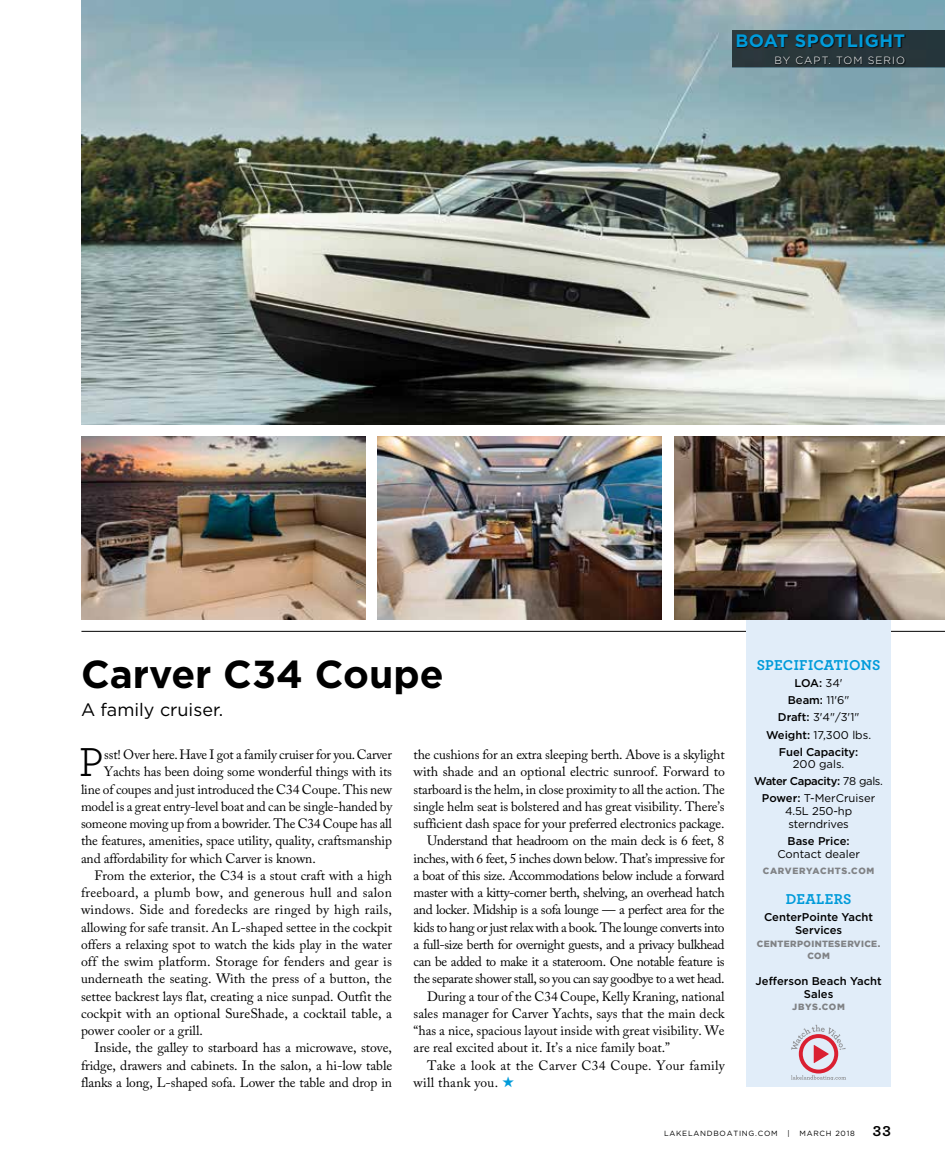
<style>
.page{position:relative;width:945px;height:1161px;background:#fff}
.page>*{position:absolute;margin:0;border:0;box-sizing:border-box;transform-origin:0 0}
.t1{font:42.3px "Archer";color:#000}
.t2{font:700 39px "Gotham";color:#000}
.t3{font:18px "Gotham";color:#000}
.t4{font:700 18px "Gotham";letter-spacing:.025em;color:#009bda}
.t5{font:700 15px "Archer";letter-spacing:.02em;color:#009bda}
.t6{font:13.5px "Adobe Caslon Pro";letter-spacing:-.01em;color:#000}
.t7{font:13.5px "Adobe Caslon Pro";letter-spacing:-.03em;color:#000}
.t8{font:13.5px "Adobe Caslon Pro";letter-spacing:.02em;color:#000}
.t9{font:500 11.25px/17.1px "Gotham";color:#000;text-align:center}
.t10{font:11.25px/17.1px "Gotham";color:#000;text-align:center}
.t11{font:300 10.5px "Gotham";letter-spacing:.1em;color:#fff}
.t12{font:900 9px/12.8px "Gotham";letter-spacing:.05em;color:#808285;text-align:center}
.t13{font:900 9px "Gotham";letter-spacing:.07em;color:#808285}
.t14{font:7.5px "Gotham";letter-spacing:.1em;color:#000}
.s1{color:#009bda}
.s2{font-weight:400}
.s3{font-weight:500}
.s4{font-family:"Archer";font-weight:700;font-size:15px}
</style>
<div class="page">
<hr style="left:81px;top:631px;width:864px;height:1px;background:#000">
<div style="left:746px;top:604px;width:145px;height:483px;background:#e1edf9"></div>
<img style="left:81px;top:0;width:864px;height:425px">
<img style="left:81px;top:436px;width:284px;height:184px">
<img style="left:674px;top:436px;width:271px;height:184px">
<img style="left:378px;top:436px;width:284px;height:184px">
<svg style="left:791px;top:1025px;width:55px;height:55px"></svg>
<div style="left:732px;top:31px;width:213px;height:36px;background:#25353b"></div>
<div style="left:737px;top:34px;width:169px;height:31px;background:#000;opacity:.75"></div>
<h3 class="t4" style="left:736px;top:30px;width:171px">BOAT SPOTLIGHT</h3>
<p class="t11" style="left:774px;top:54px;width:132px">BY CAPT. TOM SERIO</p>
<h2 class="t2" style="left:81px;top:651px;width:364px">Carver C34 Coupe</h2>
<h3 class="t3" style="left:81px;top:700px;width:144px">A family cruiser.</h3>
<h1 class="t1" style="left:79px;top:733px;width:26px">P</h1>
<p class="t6" style="left:104px;top:746px;width:289px">sst! Over here. Have I got a family cruiser for you. Carver</p>
<p class="t6" style="left:414px;top:746px;width:313px">the cushions for an extra sleeping berth. Above is a skylight</p>
<p class="t6" style="left:414px;top:764px;width:313px">with shade and an optional electric sunroof. Forward to</p>
<p class="t6" style="left:414px;top:781px;width:313px">starboard is the helm, in close proximity to all the action. The</p>
<p class="t6" style="left:414px;top:798px;width:313px">single helm seat is bolstered and has great visibility. There’s</p>
<p class="t6" style="left:414px;top:815px;width:313px">sufficient dash space for your preferred electronics package.</p>
<p class="t7" style="left:427px;top:833px;width:299px">Understand that headroom on the main deck is 6 feet, 8</p>
<p class="t7" style="left:414px;top:850px;width:312px">inches, with 6 feet, 5 inches down below. That’s impressive for</p>
<p class="t7" style="left:414px;top:867px;width:313px">a boat of this size. Accommodations below include a forward</p>
<p class="t7" style="left:414px;top:884px;width:313px">master with a kitty-corner berth, shelving, an overhead hatch</p>
<p class="t7" style="left:414px;top:902px;width:313px">and locker. Midship is a sofa lounge — a perfect area for the</p>
<p class="t7" style="left:414px;top:919px;width:313px">kids to hang or just relax with a book. The lounge converts into</p>
<p class="t7" style="left:414px;top:936px;width:313px">a full-size berth for overnight guests, and a privacy bulkhead</p>
<p class="t7" style="left:414px;top:953px;width:313px">can be added to make it a stateroom. One notable feature is</p>
<p class="t7" style="left:414px;top:971px;width:313px">the separate shower stall, so you can say goodbye to a wet head.</p>
<p class="t6" style="left:427px;top:988px;width:299px">During a tour of the C34 Coupe, Kelly Kraning, national</p>
<p class="t6" style="left:414px;top:1005px;width:313px">sales manager for Carver Yachts, says that the main deck</p>
<p class="t6" style="left:414px;top:1022px;width:313px">“has a nice, spacious layout inside with great visibility. We</p>
<p class="t6" style="left:414px;top:1040px;width:258px">are real excited about it. It’s a nice family boat.”</p>
<p class="t8" style="left:427px;top:1057px;width:299px">Take a look at the Carver C34 Coupe. Your family</p>
<p class="t8" style="left:414px;top:1074px;width:102px">will thank you. <span class="s1">★</span></p>
<p class="t6" style="left:104px;top:764px;width:289px">Yachts has been doing some wonderful things with its</p>
<p class="t6" style="left:81px;top:781px;width:313px">line of coupes and just introduced the C34 Coupe. This new</p>
<p class="t6" style="left:81px;top:798px;width:313px">model is a great entry-level boat and can be single-handed by</p>
<p class="t6" style="left:81px;top:815px;width:312px">someone moving up from a bowrider. The C34 Coupe has all</p>
<p class="t6" style="left:81px;top:833px;width:313px">the features, amenities, space utility, quality, craftsmanship</p>
<p class="t6" style="left:81px;top:850px;width:236px">and affordability for which Carver is known.</p>
<p class="t6" style="left:94px;top:867px;width:299px">From the exterior, the C34 is a stout craft with a high</p>
<p class="t8" style="left:81px;top:884px;width:312px">freeboard, a plumb bow, and generous hull and salon</p>
<p class="t8" style="left:81px;top:902px;width:312px">windows. Side and foredecks are ringed by high rails,</p>
<p class="t6" style="left:81px;top:919px;width:313px">allowing for safe transit. An L-shaped settee in the cockpit</p>
<p class="t6" style="left:81px;top:936px;width:313px">offers a relaxing spot to watch the kids play in the water</p>
<p class="t6" style="left:81px;top:953px;width:312px">off the swim platform. Storage for fenders and gear is</p>
<p class="t6" style="left:81px;top:971px;width:312px">underneath the seating. With the press of a button, the</p>
<p class="t6" style="left:81px;top:988px;width:313px">settee backrest lays flat, creating a nice sunpad. Outfit the</p>
<p class="t6" style="left:81px;top:1005px;width:313px">cockpit with an optional SureShade, a cocktail table, a</p>
<p class="t6" style="left:81px;top:1022px;width:123px">power cooler or a grill.</p>
<p class="t6" style="left:94px;top:1040px;width:299px">Inside, the galley to starboard has a microwave, stove,</p>
<p class="t6" style="left:81px;top:1057px;width:313px">fridge, drawers and cabinets. In the salon, a hi-low table</p>
<p class="t6" style="left:81px;top:1074px;width:313px">flanks a long, L-shaped sofa. Lower the table and drop in</p>
<p class="t5" style="left:757px;top:653px;width:125px">SPECIFICATIONS</p>
<p class="t9" style="left:766px;top:675px;width:106px">LOA: <span class="s2">34'<br></span>Beam: <span class="s2">11'6"<br></span>Draft: <span class="s2">3'4"/3'1"<br></span>Weight: <span class="s2">17,300 lbs.<br></span>Fuel Capacity:</p>
<p class="t10" style="left:754px;top:756px;width:130px">200 gals.<br><span class="s3">Water Capacity:</span> 78 gals.<br><span class="s3">Power:</span> T-MerCruiser</p>
<p class="t10" style="left:785px;top:805px;width:69px;line-height:12.8px;text-align:left">4.5L 250-hp sterndrives</p>
<p class="t9" style="left:788px;top:832px;width:64px">Base Price:</p>
<p class="t10" style="left:777px;top:845px;width:84px">Contact dealer</p>
<p class="t13" style="left:763px;top:866px;width:113px">CARVERYACHTS.COM</p>
<p class="t5" style="left:786px;top:887px;width:67px">DEALERS</p>
<p class="t9" style="left:764px;top:911px;width:111px;line-height:12.8px">CenterPointe Yacht<br>Services</p>
<p class="t12" style="left:757px;top:937px;width:125px">CENTERPOINTESERVICE.<br>COM</p>
<p class="t9" style="left:756px;top:974px;width:128px;line-height:12.8px">Jefferson Beach Yacht<br>Sales</p>
<p class="t12" style="left:792px;top:1001px;width:54px">JBYS.COM</p>
<p class="t14" style="left:664px;top:1129px;width:115px">LAKELANDBOATING.COM</p>
<p class="t14" style="left:788px;top:1129px;width:4px">|</p>
<p class="t14" style="left:800px;top:1129px;width:93px">MARCH 2018 <span class="s4">33</span></p>
</div>
